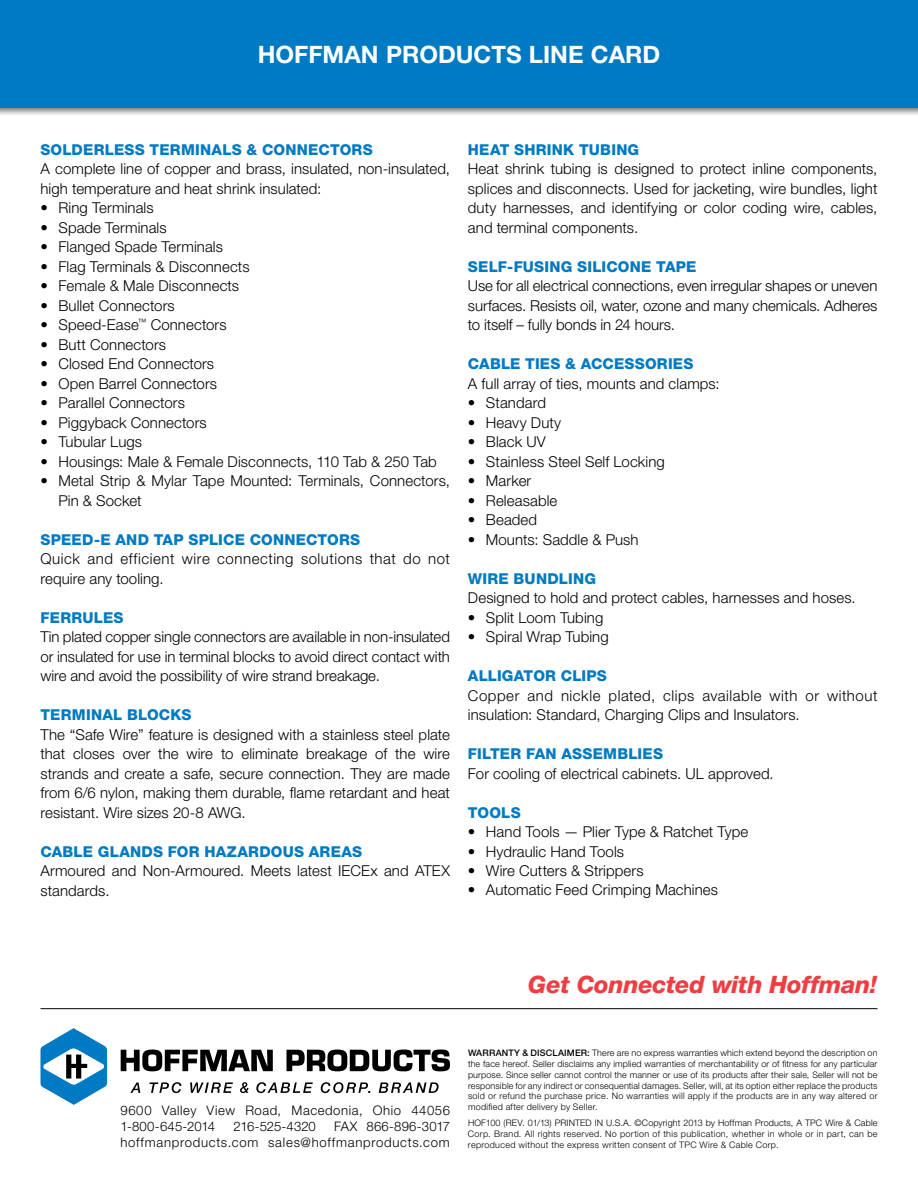
<style>
.page{position:relative;width:918px;height:1188px;background:#fff}
.page>*{position:absolute;margin:0;border:0;box-sizing:border-box;transform-origin:0 0}
.t1{font:italic 800 24px "Helvetica Neue LT Std";letter-spacing:-.015em;color:#ef3e42}
.t2{font:700 24px "Helvetica Neue LT Std";color:#fff}
.t3{font:300 15px/19.5px "Helvetica Neue LT Std";letter-spacing:.005em;color:#000}
.t4{font:800 15px "Helvetica Neue LT Std";letter-spacing:.015em;color:#007ac2}
.t5{font:300 15px/19.5px "Helvetica Neue LT Std";letter-spacing:.035em;color:#000}
.t6{font:300 13.2px/16.5px "Helvetica Neue LT Std";letter-spacing:.055em;color:#000;text-align:right}
.t7{font:300 13.2px/16.5px "Helvetica Neue LT Std";letter-spacing:.035em;color:#000}
.t8{font:300 13.2px "Helvetica Neue LT Std";letter-spacing:-.015em;color:#000}
.t9{font:300 9px/10.8px "Helvetica Neue LT Std";letter-spacing:.025em;color:#000;text-align:justify}
.t10{font:300 9px "Helvetica Neue LT Std";letter-spacing:-.005em;color:#000}
.s1{font-weight:500}
</style>
<div class="page">
<div style="left:0;top:0;width:918px;height:116px;background:#000;opacity:.55"></div>
<div style="left:0;top:0;width:918px;height:108px;background:#007ac2"></div>
<hr style="left:40px;top:1008px;width:838px;height:1px;background:#000">
<svg style="left:121px;top:1050px;width:152px;height:21px"></svg>
<svg style="left:287px;top:1050px;width:163px;height:21px"></svg>
<svg style="left:40px;top:1028px;width:67px;height:77px"></svg>
<svg style="left:130px;top:1082px;width:10px;height:11px"></svg>
<svg style="left:149px;top:1082px;width:32px;height:11px"></svg>
<svg style="left:190px;top:1082px;width:43px;height:11px"></svg>
<svg style="left:240px;top:1082px;width:9px;height:11px"></svg>
<svg style="left:256px;top:1082px;width:57px;height:11px"></svg>
<svg style="left:321px;top:1082px;width:49px;height:11px"></svg>
<svg style="left:379px;top:1082px;width:60px;height:11px"></svg>
<h1 class="t2" style="left:258px;top:39px;width:35px">HOFF</h1>
<h1 class="t2" style="left:323px;top:39px;width:151px">MAN PRODUCTS</h1>
<h1 class="t2" style="left:529px;top:39px;width:15px">LINE</h1>
<h1 class="t2" style="left:591px;top:39px;width:71px">CARD</h1>
<p class="t4" style="left:40px;top:140px;width:333px">SOLDERLESS TERMINALS &amp; CONNECTORS</p>
<p class="t3" style="left:40px;top:159px;width:411px">A complete line of copper and brass, insulated, non-insulated, high temperature and heat shrink insulated:</p>
<p class="t3" style="left:40px;top:198px;width:115px">• Ring Terminals</p>
<p class="t3" style="left:41px;top:217px;width:128px">• Spade Terminals</p>
<p class="t3" style="left:40px;top:237px;width:184px">• Flanged Spade Terminals</p>
<p class="t3" style="left:41px;top:256px;width:211px">• Flag Terminals &amp; Disconnects</p>
<p class="t3" style="left:41px;top:276px;width:200px">• Female &amp; Male Disconnects</p>
<p class="t3" style="left:41px;top:295px;width:136px">• Bullet Connectors</p>
<p class="t3" style="left:41px;top:315px;width:188px">• S peed-Ease<sup>™</sup> Connectors</p>
<p class="t3" style="left:40px;top:334px;width:127px">• Butt Connectors</p>
<p class="t3" style="left:40px;top:354px;width:175px">• Closed End Connectors</p>
<p class="t3" style="left:40px;top:373px;width:178px">• Open Barrel Connectors</p>
<p class="t3" style="left:40px;top:393px;width:146px">• Parallel Connectors</p>
<p class="t3" style="left:40px;top:412px;width:168px">• Piggyback Connectors</p>
<p class="t3" style="left:40px;top:432px;width:103px">• Tubular Lugs</p>
<p class="t3" style="left:40px;top:451px;width:398px">• Housings: Male &amp; Female Disconnects, 110 Tab &amp; 250 Tab</p>
<p class="t3" style="left:40px;top:471px;width:411px">• Metal Strip &amp; Mylar Tape Mounted: Terminals, Connectors,<br>Pin &amp; Socket</p>
<p class="t4" style="left:40px;top:530px;width:321px">SPEED-E AND TAP SPLICE CONNECTORS</p>
<p class="t5" style="left:40px;top:549px;width:411px">Quick and efficient wire connecting solutions that do not require any tooling.</p>
<p class="t4" style="left:40px;top:608px;width:84px">FERRULES</p>
<p class="t3" style="left:40px;top:627px;width:411px;text-align:justify">Tin plated copper single connectors are available in non-insulated or insulated for use in terminal blocks to avoid direct contact with wire and avoid the possibility of wire strand breakage.</p>
<p class="t4" style="left:40px;top:706px;width:152px">TERMINAL BLOCKS</p>
<p class="t3" style="left:40px;top:724px;width:411px;text-align:justify">The “Safe Wire” feature is designed with a stainless steel plate that closes over the wire to eliminate breakage of the wire strands and create a safe, secure connection. They are made from 6/6 nylon, making them durable, flame retardant and heat resistant. Wire sizes 20-8 AWG.</p>
<p class="t4" style="left:40px;top:842px;width:322px">CABLE GLANDS FOR HAZARDOUS AREAS</p>
<p class="t3" style="left:40px;top:861px;width:385px">Armoured and Non-Armoured. Meets latest IECEx and ATEX standards.</p>
<p class="t4" style="left:468px;top:140px;width:171px">HEAT SHRINK TUBING</p>
<p class="t3" style="left:468px;top:159px;width:411px;text-align:justify">Heat shrink tubing is designed to protect inline components, splices and disconnects. Used for jacketing, wire bundles, light duty harnesses, and identifying or color coding wire, cables, and terminal components.</p>
<p class="t4" style="left:468px;top:257px;width:230px">SELF-FUSING SILICONE TAPE</p>
<p class="t3" style="left:468px;top:276px;width:411px;text-align:justify">Use for all electrical connections, even irregular shapes or uneven surfaces. Resists oil, water, ozone and many chemicals. Adheres to itself – fully bonds in 24 hours.</p>
<p class="t4" style="left:468px;top:355px;width:125px">CABLE TIES &amp; ACC</p>
<p class="t4" style="left:614px;top:355px;width:80px">ESSORIES</p>
<p class="t3" style="left:468px;top:373px;width:253px">A full array of ties, mounts and clamps:</p>
<p class="t3" style="left:468px;top:393px;width:80px">• Standard</p>
<p class="t3" style="left:468px;top:412px;width:95px">• Heavy Duty</p>
<p class="t3" style="left:468px;top:432px;width:79px">• Black UV</p>
<p class="t3" style="left:468px;top:451px;width:199px">• Stainless Steel Self Locking</p>
<p class="t3" style="left:468px;top:471px;width:65px">• Marker</p>
<p class="t3" style="left:468px;top:490px;width:91px">• Releasable</p>
<p class="t3" style="left:468px;top:510px;width:71px">• Beaded</p>
<p class="t3" style="left:468px;top:529px;width:172px">• Mounts: Saddle &amp; Push</p>
<p class="t4" style="left:468px;top:569px;width:128px">WIRE BUNDLING</p>
<p class="t3" style="left:468px;top:588px;width:389px">Designed to hold and protect cables, harnesses and hoses.</p>
<p class="t3" style="left:468px;top:607px;width:137px">• Split Loom Tubing</p>
<p class="t3" style="left:468px;top:627px;width:142px">• Spiral Wrap Tubing</p>
<p class="t4" style="left:468px;top:667px;width:140px">ALLIGATOR CLIPS</p>
<p class="t3" style="left:468px;top:685px;width:411px">Copper and nickle plated, clips available with or without insulation: Standard, Charging Clips and Insulators.</p>
<p class="t4" style="left:468px;top:745px;width:105px">FILTER FAN ASS</p>
<p class="t4" style="left:593px;top:745px;width:71px">EMBLIES</p>
<p class="t3" style="left:468px;top:763px;width:307px">For cooling of electrical cabinets. UL approved.</p>
<p class="t4" style="left:468px;top:803px;width:54px">TOOLS</p>
<p class="t3" style="left:468px;top:822px;width:282px">• Hand Tools — Plier Type &amp; Ratchet Type</p>
<p class="t3" style="left:468px;top:841px;width:158px">• Hydraulic Hand Tools</p>
<p class="t3" style="left:468px;top:861px;width:177px">• Wire Cutters &amp; Strippers</p>
<p class="t3" style="left:468px;top:880px;width:252px">• Automatic Feed Crimping Machines</p>
<h1 class="t1" style="left:528px;top:970px;width:351px">Get Connected with Hoffman!</h1>
<p class="t7" style="left:120px;top:1101px;width:331px">9600 Valley View Road, Macedonia, Ohio 44056<br>1-800-645-2014</p>
<p class="t6" style="left:120px;top:1118px;width:331px">Fax 866-896-3017<br>hoffmanproducts.com sales@hoffmanproducts.com</p>
<p class="t8" style="left:234px;top:1118px;width:84px">216-525-4320</p>
<p class="t9" style="left:468px;top:1047px;width:411px"><span class="s1">WARRANTY &amp; DISCLAIMER:</span> There are no express warranties which extend beyond the description on the face hereof. Seller disclaims any implied warranties of merchantability or of fitness for any particular purpose. Since seller cannot control the manner or use of its products after their sale, Seller will not be responsible for any indirect or consequential damages. Seller, will, at its option either replace the products sold or refund the purchase price. No warranties will apply if the products are in any way altered or modified after delivery by Seller.</p>
<p class="t9" style="left:468px;top:1117px;width:7px">HOF</p>
<p class="t10" style="left:486px;top:1117px;width:87px">100 (REV. 01/13) PRINTE</p>
<p class="t9" style="left:468px;top:1117px;width:411px;text-indent:118px">D IN U.S.A. ©Copyright 2013 by Hoffman Products, A TPC Wire &amp; Cable Corp. Brand. All rights reserved. No portion of this publication, whether in whole or in part, can be reproduced without the express written consent of TPC Wire &amp; Cable Corp.</p>
</div>
